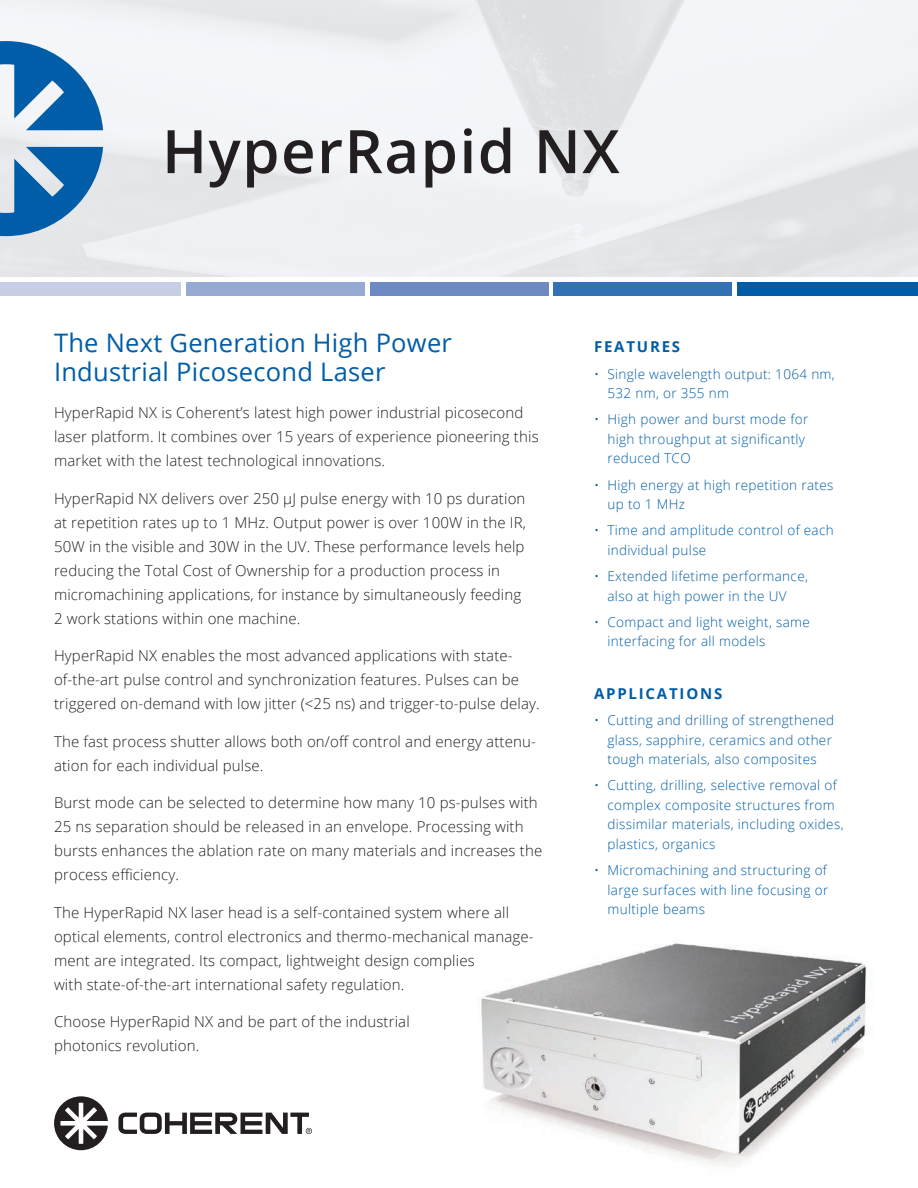
<style>
.page{position:relative;width:918px;height:1188px;background:#fff}
.page>*{position:absolute;margin:0;border:0;box-sizing:border-box;transform-origin:0 0}
.t1{font:600 60px "Open Sans";letter-spacing:.025em;color:#231f20}
.Body{font:25.5px/28.5px "Open Sans";letter-spacing:.01em;color:#015da7}
.Body-2{font:300 15px/24px "Open Sans";letter-spacing:.01em;color:#231f20}
.Bullets{font:700 15px "Open Sans";letter-spacing:.12em;color:#015da7}
.Bullets-2{font:300 13.5px/19.5px "Open Sans";letter-spacing:.025em;color:#015da7}
</style>
<div class="page">
<div style="left:553px;top:282px;width:179px;height:13px;background:#3271b4"></div>
<div style="left:370px;top:282px;width:178px;height:13px;background:#6d8ac2"></div>
<div style="left:737px;top:282px;width:181px;height:13px;background:#015da7"></div>
<div style="left:0;top:282px;width:181px;height:13px;background:#c7cfe7"></div>
<div style="left:186px;top:282px;width:179px;height:13px;background:#97aad4"></div>
<svg style="left:0;top:41px;width:103px;height:195px"></svg>
<svg style="left:118px;top:1113px;width:194px;height:21px"></svg>
<svg style="left:54px;top:1096px;width:54px;height:54px"></svg>
<img style="left:481px;top:943px;width:387px;height:222px">
<p class="t1" style="left:162px;top:110px;width:459px">HyperRapid NX</p>
<p class="Body" style="left:54px;top:328px;width:400px">The Next Generation High Power<br>Industrial Picosecond Laser</p>
<p class="Body-2" style="left:54px;top:401px;width:486px">HyperRapid NX is Coherent’s latest high power industrial picosecond laser platform. It combines over 15 years of experience pioneering this market with the latest technological innovations.</p>
<p class="Body-2" style="left:54px;top:486px;width:474px">HyperRapid NX delivers over 250 µJ pulse energy with 10 ps duration at repetition rates up to 1 MHz. Output power is over 100W in the IR, 50W in the visible and 30W in the UV. These performance levels help reducing the Total Cost of Ownership for a production process in micromachining applications, for instance by simultaneously feeding 2 work stations within one machine.</p>
<p class="Body-2" style="left:54px;top:644px;width:487px">HyperRapid NX enables the most advanced applications with state&shy;of-the-art pulse control and synchronization features. Pulses can be triggered on-demand with low jitter (&lt;25 ns) and trigger-to-pulse delay.</p>
<p class="Body-2" style="left:54px;top:729px;width:483px">The fast process shutter allows both on/off control and energy attenu&shy;ation for each individual pulse.</p>
<p class="Body-2" style="left:54px;top:791px;width:490px">Burst mode can be selected to determine how many 10 ps-pulses with 25 ns separation should be released in an envelope. Processing with bursts enhances the ablation rate on many materials and increases the process efficiency.</p>
<p class="Body-2" style="left:54px;top:900px;width:481px">The HyperRapid NX laser head is a self-contained system where all optical elements, control electronics and thermo-mechanical manage&shy;ment are integrated. Its compact, lightweight design complies<br>with state-of-the-art international safety regulation.</p>
<p class="Body-2" style="left:54px;top:1010px;width:357px">Choose HyperRapid NX and be part of the industrial photonics revolution.</p>
<p class="Bullets" style="left:594px;top:336px;width:88px">FEATURES</p>
<p class="Bullets-2" style="left:608px;top:364px;width:229px;text-indent:-14px">• Single wavelength output: 1064 nm,<br>532 nm, or 355 nm</p>
<p class="Bullets-2" style="left:608px;top:409px;width:202px;text-indent:-14px">• High power and burst mode for high throughput at significantly reduced TCO</p>
<p class="Bullets-2" style="left:608px;top:475px;width:227px;text-indent:-14px">• High energy at high repetition rates up to 1 MHz</p>
<p class="Bullets-2" style="left:608px;top:520px;width:228px;text-indent:-14px">• Time and amplitude control of each individual pulse</p>
<p class="Bullets-2" style="left:594px;top:566px;width:216px;text-align:center">• Extended lifetime performance, also at high power in the UV</p>
<p class="Bullets-2" style="left:608px;top:612px;width:204px;text-indent:-14px">• Compact and light weight, same interfacing for all models</p>
<p class="Bullets" style="left:594px;top:683px;width:130px">APPLICATIONS</p>
<p class="Bullets-2" style="left:608px;top:710px;width:228px;text-indent:-14px">• Cutting and drilling of strengthened glass, sapphire, ceramics and other tough materials, also composites</p>
<p class="Bullets-2" style="left:608px;top:775px;width:238px;text-indent:-14px">• Cutting, drilling, selective removal of complex composite structures from dissimilar materials, including oxides, plastics, organics</p>
<p class="Bullets-2" style="left:608px;top:860px;width:222px;text-align:justify;text-indent:-14px">• Micromachining and structuring of large surfaces with line focusing or multiple beams</p>
</div>
